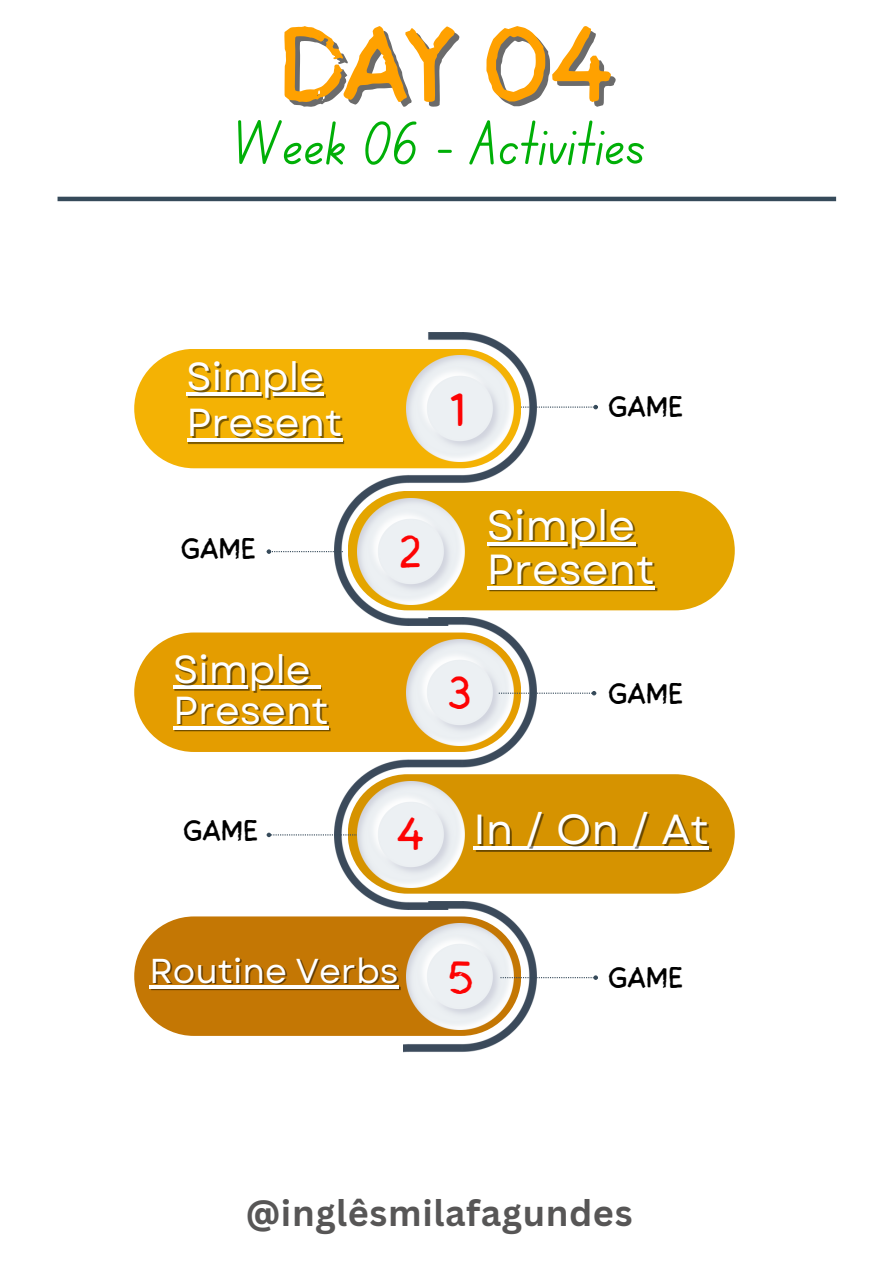
<style>
.page{position:relative;width:894px;height:1264px;background:#fff}
.page>*{position:absolute;margin:0;border:0;box-sizing:border-box;transform-origin:0 0}
.t1{font:108px "Sigher";color:#ffa100}
.t2{font:63px "Canva School Font";color:#00af07}
.t3{font:46.35px "Sigher";color:#fd0303}
.t4{font:42px "Garet";color:#fff}
.t5{font:39px "Garet";color:#fff}
.t6{font:700 36px "Canva Sans";letter-spacing:.02em;color:#575656}
.t7{font:34.5px "Garet";color:#fff}
.t8{font:30px "Sigher";color:#000}
</style>
<div class="page">
<img style="left:57px;top:196px;width:780px;height:857px">
<hr style="left:186px;top:392px;width:138px;height:4px;background:#fff">
<hr style="left:186px;top:439px;width:156px;height:3px;background:#fff">
<hr style="left:173px;top:685px;width:137px;height:3px;background:#fff">
<svg style="left:310px;top:685px;width:10px;height:3px"></svg>
<svg style="left:173px;top:725px;width:156px;height:4px"></svg>
<hr style="left:473px;top:846px;width:236px;height:3px;background:#fff">
<hr style="left:487px;top:542px;width:148px;height:3px;background:#fff">
<hr style="left:487px;top:586px;width:167px;height:3px;background:#fff">
<svg style="left:149px;top:984px;width:249px;height:4px"></svg>
<p class="t1" style="left:278px;top:21px;width:339px">DAY 04</p>
<p class="t2" style="left:233px;top:116px;width:413px">Week 06 - Activities</p>
<p class="t5" style="left:186px;top:348px;width:139px">Simple</p>
<p class="t5" style="left:186px;top:395px;width:157px">Present</p>
<p class="t8" style="left:181px;top:536px;width:76px">GAME</p>
<p class="t5" style="left:173px;top:641px;width:139px">Simple</p>
<p class="t5" style="left:173px;top:681px;width:157px">Present</p>
<h3 class="t8" style="left:183px;top:818px;width:76px">GAME</h3>
<h3 class="t3" style="left:449px;top:390px;width:18px">1</h3>
<h2 class="t8" style="left:608px;top:394px;width:76px">GAME</h2>
<p class="t3" style="left:398px;top:533px;width:25px">2</p>
<p class="t4" style="left:487px;top:495px;width:150px">Simple</p>
<p class="t4" style="left:487px;top:538px;width:169px">Present</p>
<h1 class="t3" style="left:447px;top:674px;width:27px">3</h1>
<p class="t8" style="left:608px;top:681px;width:76px">GAME</p>
<p class="t3" style="left:396px;top:815px;width:31px">4</p>
<h3 class="t4" style="left:473px;top:799px;width:237px">In/On/At</h3>
<p class="t7" style="left:149px;top:945px;width:251px">Routine Verbs</p>
<p class="t3" style="left:447px;top:958px;width:29px">5</p>
<p class="t8" style="left:608px;top:965px;width:76px">GAME</p>
<p class="t6" style="left:246px;top:1187px;width:388px">@inglêsmilafagundes</p>
</div>
